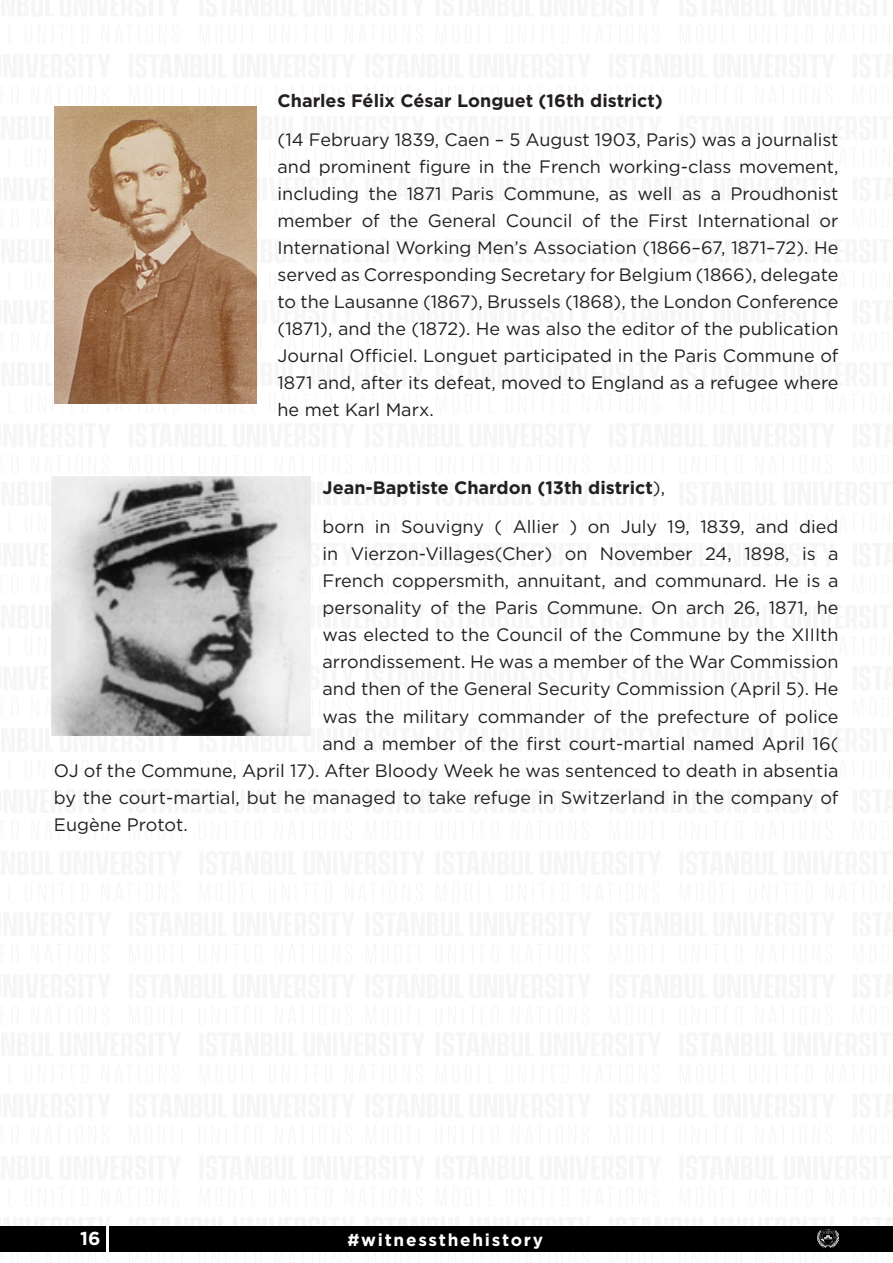
<style>
.page{position:relative;width:893px;height:1263px;background:#fff}
.page>*{position:absolute;margin:0;border:0;box-sizing:border-box;transform-origin:0 0}
.t1{font:700 18.75px "Gotham";color:#fff}
.t2{font:18px/27px "Gotham";color:#231f20;text-align:justify}
.t3{font:700 18px "Gotham";color:#231f20}
.t4{font:700 17.25px "Gotham";letter-spacing:.1em;color:#fff}
.s1{font-weight:700}
</style>
<div class="page">
<div style="left:110px;top:1226px;width:783px;height:25px;background:#000"></div>
<div style="left:0;top:1226px;width:106px;height:25px;background:#000"></div>
<img style="left:817px;top:1230px;width:22px;height:17px">
<img style="left:54px;top:106px;width:203px;height:298px">
<img style="left:51px;top:476px;width:259px;height:260px">
<p class="t3" style="left:278px;top:89px;width:387px">Charles Félix César Longuet (16th district)</p>
<p class="t2" style="left:278px;top:126px;width:563px">(14 February 1839, Caen – 5 August 1903, Paris) was a journalist and prominent figure in the French working-class movement, including the 1871 Paris Commune, as well as a Proudhonist member of the General Council of the First International or International Working Men’s Association (1866–67, 1871–72). He served as Corresponding Secretary for Belgium (1866), delegate to the Lausanne (1867), Brussels (1868), the London Conference (1871), and the (1872). He was also the editor of the publication Journal Officiel. Longuet participated in the Paris Commune of 1871 and, after its defeat, moved to England as a refugee where he met Karl Marx.</p>
<p class="t2" style="left:322px;top:468px;width:517px;line-height:39px"><span class="s1">Jean-Baptiste Chardon (13th district</span>),<br>born in Souvigny ( Allier ) on July 19, 1839, and died</p>
<p class="t2" style="left:322px;top:540px;width:517px">in Vierzon-Villages(Cher) on November 24, 1898, is a</p>
<p class="t2" style="left:322px;top:567px;width:518px">French coppersmith, annuitant, and communard. He is a</p>
<p class="t2" style="left:322px;top:594px;width:517px">personality of the Paris Commune. On arch 26, 1871, he</p>
<p class="t2" style="left:322px;top:621px;width:518px">was elected to the Council of the Commune by the XIIIth</p>
<p class="t2" style="left:322px;top:648px;width:518px">arrondissement. He was a member of the War Commission</p>
<p class="t2" style="left:322px;top:675px;width:518px">and then of the General Security Commission (April 5). He</p>
<p class="t2" style="left:322px;top:702px;width:517px">was the military commander of the prefecture of police</p>
<p class="t2" style="left:322px;top:729px;width:517px">and a member of the first court-martial named April 16(</p>
<p class="t2" style="left:54px;top:756px;width:786px">OJ of the Commune, April 17). After Bloody Week he was sentenced to death in absentia</p>
<p class="t2" style="left:54px;top:783px;width:786px">by the court-martial, but he managed to take refuge in Switzerland in the company of</p>
<p class="t2" style="left:54px;top:810px;width:135px">Eugène Protot.</p>
<p class="t1" style="left:80px;top:1226px;width:22px">16</p>
<p class="t4" style="left:347px;top:1228px;width:197px">#witnessthehistory</p>
</div>
